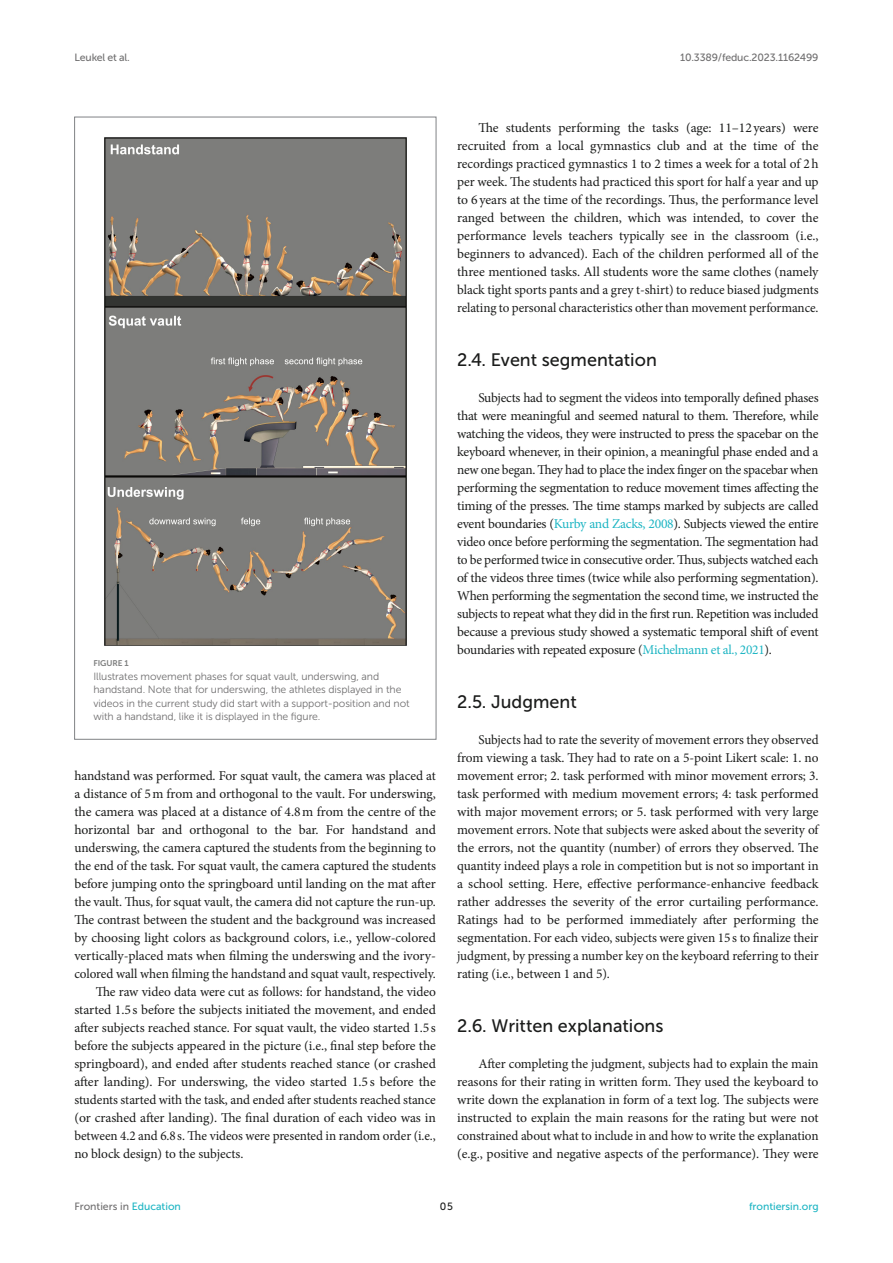
<style>
.page{position:relative;width:893px;height:1263px;background:#fff}
.page>*{position:absolute;margin:0;border:0;box-sizing:border-box;transform-origin:0 0}
.HEAD_2{font:18px "Museo Sans 500";color:#1b1c1b}
.TEXT_FLUSH{font:13.5px/18px "Minion Pro";letter-spacing:-.01em;color:#1b1c1b;text-align:justify}
.TEXT{font:13.5px/18px "Minion Pro";letter-spacing:-.005em;color:#1b1c1b;text-align:justify}
.FIG_LEG{font:10.5px/13.5px "Museo Sans 300";letter-spacing:-.01em;color:#706f70}
.t1{font:10.5px "Museo Sans 500";letter-spacing:-.015em;color:#706f70}
.t2{font:10.5px "Museo Sans 500";color:#1db5c3}
.t3{font:10.5px "Museo Sans 500";color:#1b1c1b}
.FIG_HD{font:8.25px "Museo Sans 700";letter-spacing:-.01em;color:#7e7f7f}
.s1{color:#1db5c3}
</style>
<div class="page">
<img style="left:104px;top:137px;width:303px;height:509px">
<p class="t1" style="left:74px;top:51px;width:57px">Leukel et al.</p>
<p class="t1" style="left:680px;top:51px;width:140px">10.3389/feduc.2023.1162499</p>
<p class="FIG_HD" style="left:94px;top:659px;width:37px">FIGURE 1</p>
<p class="FIG_LEG" style="left:94px;top:669px;width:318px">Illustrates movement phases for squat vault, underswing, and handstand. Note that for underswing, the athletes displayed in the videos in the current study did start with a support-position and not with a handstand, like it is displayed in the figure.</p>
<p class="TEXT_FLUSH" style="left:74px;top:767px;width:363px">handstand was performed. For squat vault, the camera was placed at a distance of 5m from and orthogonal to the vault. For underswing, the camera was placed at a distance of 4.8m from the centre of the horizontal bar and orthogonal to the bar. For handstand and underswing, the camera captured the students from the beginning to the end of the task. For squat vault, the camera captured the students before jumping onto the springboard until landing on the mat after the vault. Thus, for squat vault, the camera did not capture the run-up.<br>The contrast between the student and the background was increased by choosing light colors as background colors, i.e., yellow-colored vertically-placed mats when filming the underswing and the ivory&shy;colored wall when filming the handstand and squat vault, respectively.</p>
<p class="TEXT" style="left:74px;top:983px;width:363px;text-indent:21px">The raw video data were cut as follows: for handstand, the video started 1.5s before the subjects initiated the movement, and ended after subjects reached stance. For squat vault, the video started 1.5s before the subjects appeared in the picture (i.e., final step before the springboard), and ended after students reached stance (or crashed after landing). For underswing, the video started 1.5s before the students started with the task, and ended after students reached stance (or crashed after landing). The final duration of each video was in between 4.2 and 6.8s. The videos were presented in random order (i.e., no block design) to the subjects.</p>
<p class="TEXT" style="left:457px;top:119px;width:363px;text-indent:21px">The students performing the tasks (age: 11–12years) were recruited from a local gymnastics club and at the time of the recordings practiced gymnastics 1 to 2 times a week for a total of 2h per week. The students had practiced this sport for half a year and up to 6years at the time of the recordings. Thus, the performance level ranged between the children, which was intended, to cover the performance levels teachers typically see in the classroom (i.e., beginners to advanced). Each of the children performed all of the three mentioned tasks. All students wore the same clothes (namely black tight sports pants and a grey t-shirt) to reduce biased judgments relating to personal characteristics other than movement performance.</p>
<p class="HEAD_2" style="left:457px;top:350px;width:201px">2.4. Event segmentation</p>
<p class="TEXT_FLUSH" style="left:457px;top:389px;width:363px;text-indent:21px">Subjects had to segment the videos into temporally defined phases that were meaningful and seemed natural to them. Therefore, while watching the videos, they were instructed to press the spacebar on the keyboard whenever, in their opinion, a meaningful phase ended and a new one began. They had to place the index finger on the spacebar when performing the segmentation to reduce movement times affecting the timing of the presses. The time stamps marked by subjects are called event boundaries (<span class="s1">Kurby and Zacks, 2008</span>). Subjects viewed the entire video once before performing the segmentation. The segmentation had to be performed twice in consecutive order. Thus, subjects watched each of the videos three times (twice while also performing segmentation).<br>When performing the segmentation the second time, we instructed the subjects to repeat what they did in the first run. Repetition was included because a previous study showed a systematic temporal shift of event boundaries with repeated exposure (<span class="s1">Michelmann et al., 2021</span>).</p>
<p class="HEAD_2" style="left:457px;top:692px;width:121px">2.5. Judgment</p>
<p class="TEXT_FLUSH" style="left:457px;top:731px;width:363px;text-indent:21px">Subjects had to rate the severity of movement errors they observed from viewing a task. They had to rate on a 5-point Likert scale: 1. no movement error; 2. task performed with minor movement errors; 3. task performed with medium movement errors; 4: task performed with major movement errors; or 5. task performed with very large movement errors. Note that subjects were asked about the severity of the errors, not the quantity (number) of errors they observed. The quantity indeed plays a role in competition but is not so important in a school setting. Here, effective performance-enhancive feedback rather addresses the severity of the error curtailing performance.<br>Ratings had to be performed immediately after performing the segmentation. For each video, subjects were given 15s to finalize their judgment, by pressing a number key on the keyboard referring to their rating (i.e., between 1 and 5).</p>
<p class="HEAD_2" style="left:457px;top:1016px;width:208px">2.6. Written explanations</p>
<p class="TEXT_FLUSH" style="left:457px;top:1055px;width:363px;text-indent:21px">After completing the judgment, subjects had to explain the main reasons for their rating in written form. They used the keyboard to write down the explanation in form of a text log. The subjects were instructed to explain the main reasons for the rating but were not constrained about what to include in and how to write the explanation (e.g., positive and negative aspects of the performance). They were</p>
<p class="t1" style="left:74px;top:1200px;width:108px">Frontiers in <span class="s1">Education</span></p>
<p class="t3" style="left:440px;top:1200px;width:14px">05</p>
<p class="t2" style="left:749px;top:1200px;width:71px">frontiersin.org</p>
</div>
